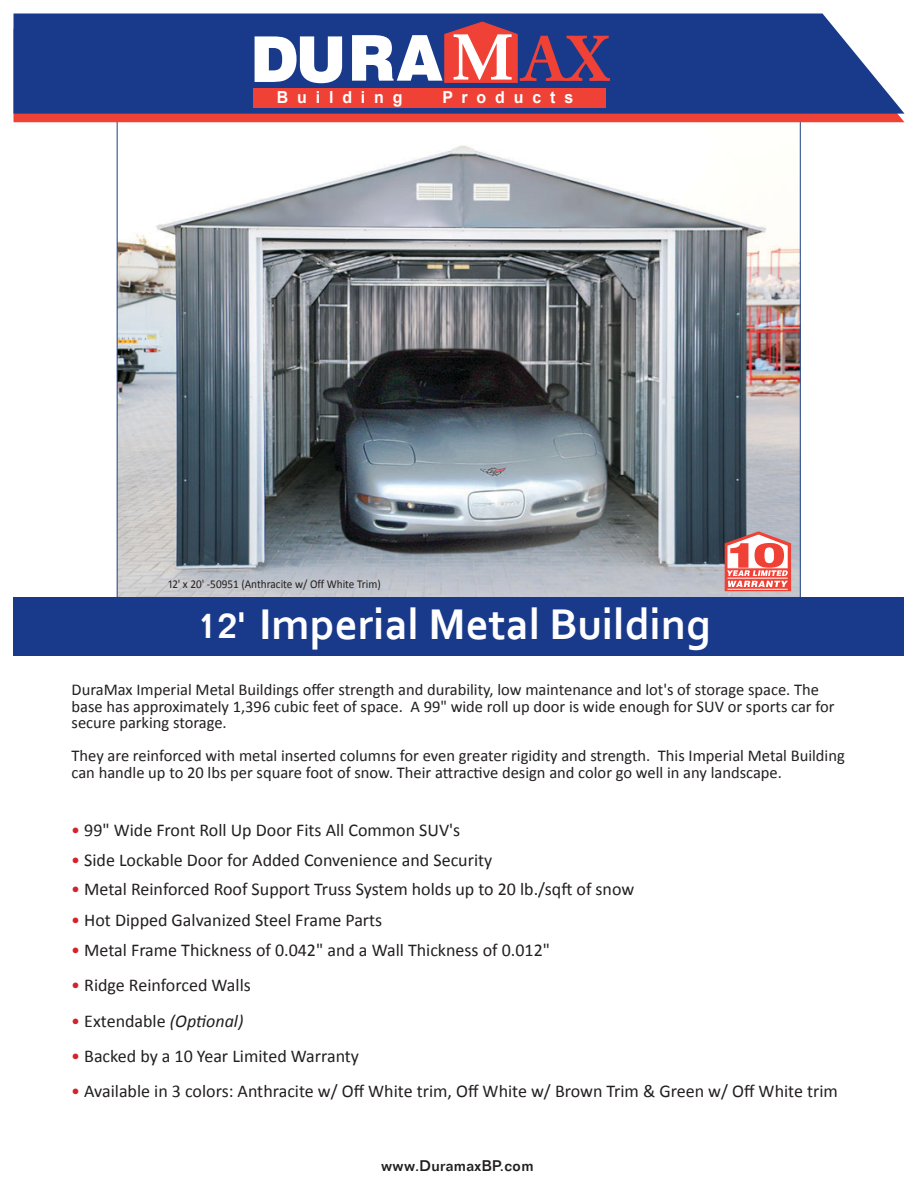
<style>
.page{position:relative;width:918px;height:1188px;background:#fff}
.page>*{position:absolute;margin:0;border:0;box-sizing:border-box;transform-origin:0 0}
.t1{font:700 45px "Corbel";color:#fff}
.t2{font:500 36px "Folio Std";color:#fff}
.t3{font:18px "Calibri";color:#231f20}
.t4{font:700 16.65px "Arial";color:#fff;scale:.96 1}
.t5{font:16.5px/16.5px "Calibri";color:#231f20}
.t6{font:500 15px "Folio Std";letter-spacing:.025em;color:#231f20}
.t7{font:12px "Calibri";color:#231f20;scale:.94 1}
.s1{font-weight:700;font-stretch:condensed}
.s2{color:#d2232a}
.s3{font-style:italic}
</style>
<div class="page">
<img style="left:119px;top:122px;width:680px;height:475px">
<div style="left:14px;top:114px;width:890px;height:8px;background:#ef4135"></div>
<svg style="left:14px;top:14px;width:890px;height:100px;background:#294591"></svg>
<div style="left:253px;top:88px;width:352px;height:20px;background:#ef4135"></div>
<svg style="left:255px;top:36px;width:87px;height:47px"></svg>
<svg style="left:352px;top:21px;width:258px;height:62px"></svg>
<div style="left:14px;top:597px;width:890px;height:58px;background:#19398a"></div>
<svg style="left:725px;top:531px;width:66px;height:60px"></svg>
<p class="t4" style="left:277px;top:86px;width:132px">B u i l d i n g</p>
<p class="t4" style="left:442px;top:86px;width:138px">P r o d u c t s</p>
<p class="t7" style="left:168px;top:576px;width:227px">12' x 20' -50951 (Anthracite w/ Off White Trim)</p>
<p class="t2" style="left:198px;top:604px;width:50px">12<span class="s1">'</span></p>
<p class="t1" style="left:259px;top:596px;width:453px">Imperial Metal Building</p>
<p class="t5" style="left:72px;top:682px;width:765px">DuraMax Imperial Metal Buildings offer strength and durability, low maintenance and lot's of storage space. The base has approximately 1,396 cubic feet of space. A 99" wide roll up door is wide enough for SUV or sports car for secure parking storage.</p>
<p class="t5" style="left:72px;top:748px;width:775px">They are reinforced with metal inserted columns for even greater rigidity and strength. This Imperial Metal Building can handle up to 20 lbs per square foot of snow. Their attractive design and color go well in any landscape.</p>
<p class="t3" style="left:71px;top:819px;width:391px"><span class="s2">•</span> 99" Wide Front Roll Up Door Fits All Common SUV's</p>
<p class="t3" style="left:71px;top:849px;width:423px"><span class="s2">•</span> Side Lockable Door for Added Convenience and Security</p>
<p class="t3" style="left:71px;top:878px;width:565px"><span class="s2">•</span> Metal Reinforced Roof Support Truss System holds up to 20 lb./sqft of snow</p>
<p class="t3" style="left:71px;top:909px;width:313px"><span class="s2">•</span> Hot Dipped Galvanized Steel Frame Parts</p>
<p class="t3" style="left:71px;top:939px;width:480px"><span class="s2">•</span> Metal Frame Thickness of 0.042" and a Wall Thickness of 0.012"</p>
<p class="t3" style="left:71px;top:974px;width:181px"><span class="s2">•</span> Ridge Reinforced Walls</p>
<p class="t3" style="left:71px;top:1009px;width:174px"><span class="s2">•</span> Extendable <span class="s3">(Optional)</span></p>
<p class="t3" style="left:71px;top:1044px;width:289px"><span class="s2">•</span> Backed by a 10 Year Limited Warranty</p>
<p class="t3" style="left:71px;top:1079px;width:768px"><span class="s2">•</span> Available in 3 colors: Anthracite w/ Off White trim, Off White w/ Brown Trim &amp; Green w/ Off White trim</p>
<p class="t6" style="left:381px;top:1156px;width:154px">www.DuramaxBP.com</p>
</div>
